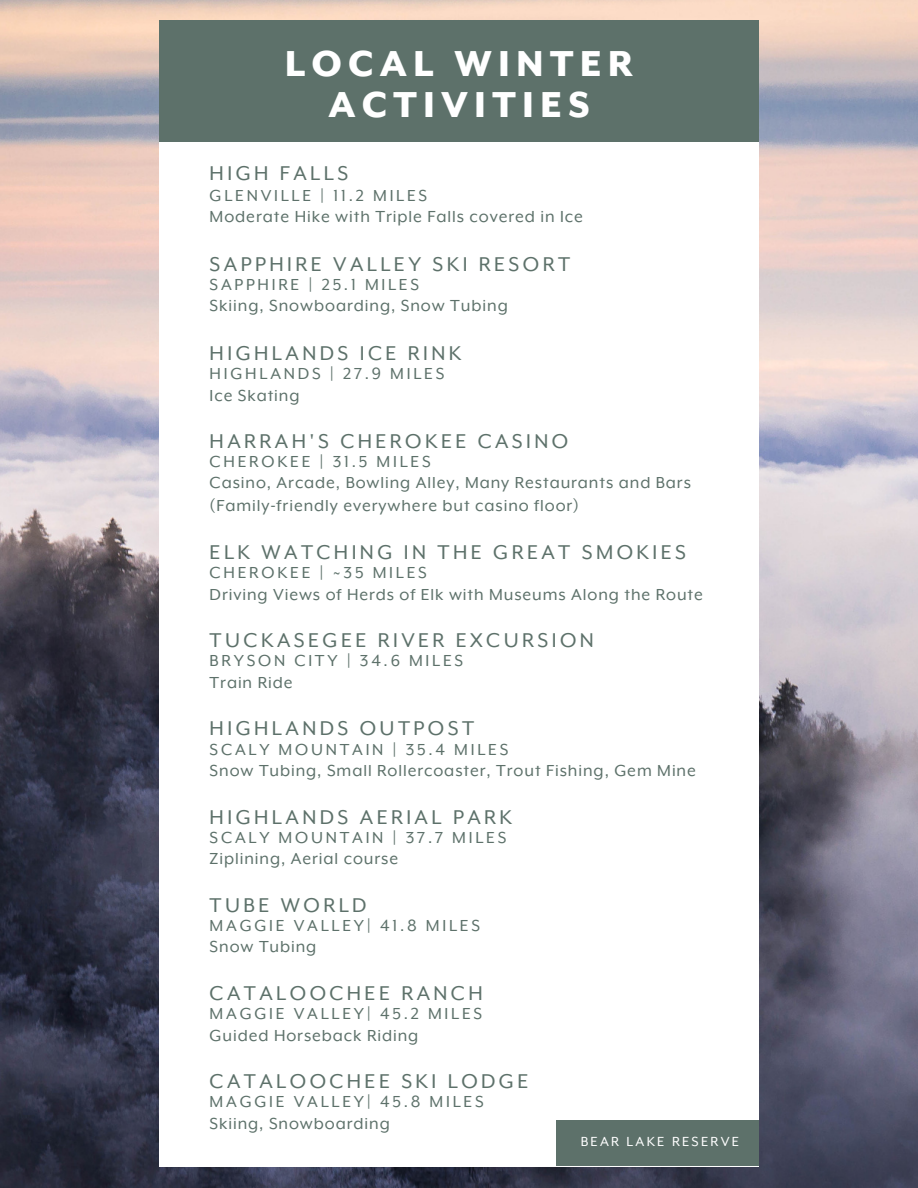
<style>
.page{position:relative;width:918px;height:1188px;background:#fff}
.page>*{position:absolute;margin:0;border:0;box-sizing:border-box;transform-origin:0 0}
.t1{font:800 42px/40.5px "Mr Eaves XL Mod OT";letter-spacing:.15em;color:#fff;text-align:center}
.t2{font:23.25px "Mr Eaves XL Mod OT";letter-spacing:.15em;color:#5d716a}
.t3{font:18.6px/21.6px "Mr Eaves XL Mod OT";letter-spacing:.05em;color:#5d716a}
.t4{font:18.6px/21.6px "Mr Eaves XL Mod OT";letter-spacing:.15em;color:#5d716a}
.t5{font:15.3px "Mr Eaves XL Mod OT";letter-spacing:.15em;color:#fff}
</style>
<div class="page">
<img style="left:0;top:0;width:918px;height:1188px">
<div style="left:159px;top:51px;width:600px;height:1116px;background:#fff"></div>
<div style="left:159px;top:21px;width:600px;height:121px;background:#5d716a"></div>
<div style="left:556px;top:1120px;width:203px;height:46px;background:#5d716a"></div>
<h1 class="t1" style="left:285px;top:45px;width:350px">LOCAL WINTER<br>ACTIVITIES</h1>
<p class="t2" style="left:210px;top:163px;width:140px">HIGH FALLS</p>
<p class="t3" style="left:210px;top:185px;width:375px;line-height:21.1px">GLENVILLE | 11.2 MILES<br>Moderate Hike with Triple Falls covered in Ice</p>
<p class="t2" style="left:210px;top:254px;width:362px">SAPPHIRE VALLEY SKI RESORT</p>
<p class="t3" style="left:210px;top:275px;width:300px;line-height:20.9px">SAPPHIRE | 25.1 MILES<br>Skiing, Snowboarding, Snow Tubing</p>
<p class="t2" style="left:210px;top:342px;width:253px">HIGHLANDS ICE RINK</p>
<p class="t4" style="left:210px;top:364px;width:236px">HIGHLANDS | 27.9 MILES<br>Ice Skating</p>
<p class="t2" style="left:210px;top:431px;width:360px">HARRAH'S CHEROKEE CASINO</p>
<p class="t3" style="left:210px;top:452px;width:483px">CHEROKEE | 31.5 MILES<br>Casino, Arcade, Bowling Alley, Many Restaurants and Bars (Family-friendly everywhere but casino floor)</p>
<p class="t2" style="left:210px;top:542px;width:478px">ELK WATCHING IN THE GREAT SMOKIES</p>
<p class="t3" style="left:210px;top:563px;width:495px">CHEROKEE | ~35 MILES<br>Driving Views of Herds of Elk with Museums Along the Route</p>
<p class="t2" style="left:210px;top:630px;width:386px">TUCKASEGEE RIVER EXCURSION</p>
<p class="t4" style="left:210px;top:651px;width:255px">BRYSON CITY | 34.6 MILES<br>Train Ride</p>
<p class="t2" style="left:210px;top:718px;width:266px">HIGHLANDS OUTPOST</p>
<p class="t3" style="left:210px;top:739px;width:488px">SCALY MOUNTAIN | 35.4 MILES<br>Snow Tubing, Small Rollercoaster, Trout Fishing, Gem Mine</p>
<p class="t2" style="left:210px;top:806px;width:304px">HIGHLANDS AERIAL PARK</p>
<p class="t3" style="left:210px;top:827px;width:298px">SCALY MOUNTAIN | 37.7 MILES<br>Ziplining, Aerial course</p>
<p class="t2" style="left:210px;top:894px;width:158px">TUBE WORLD</p>
<p class="t4" style="left:210px;top:916px;width:272px">MAGGIE VALLEY| 41.8 MILES<br>Snow Tubing</p>
<p class="t2" style="left:210px;top:983px;width:274px">CATALOOCHEE RANCH</p>
<p class="t3" style="left:210px;top:1004px;width:274px">MAGGIE VALLEY| 45.2 MILES<br>Guided Horseback Riding</p>
<p class="t2" style="left:210px;top:1071px;width:320px">CATALOOCHEE SKI LODGE</p>
<p class="t3" style="left:210px;top:1092px;width:276px">MAGGIE VALLEY| 45.8 MILES<br>Skiing, Snowboarding</p>
<p class="t5" style="left:581px;top:1135px;width:160px">BEAR LAKE RESERVE</p>
</div>
